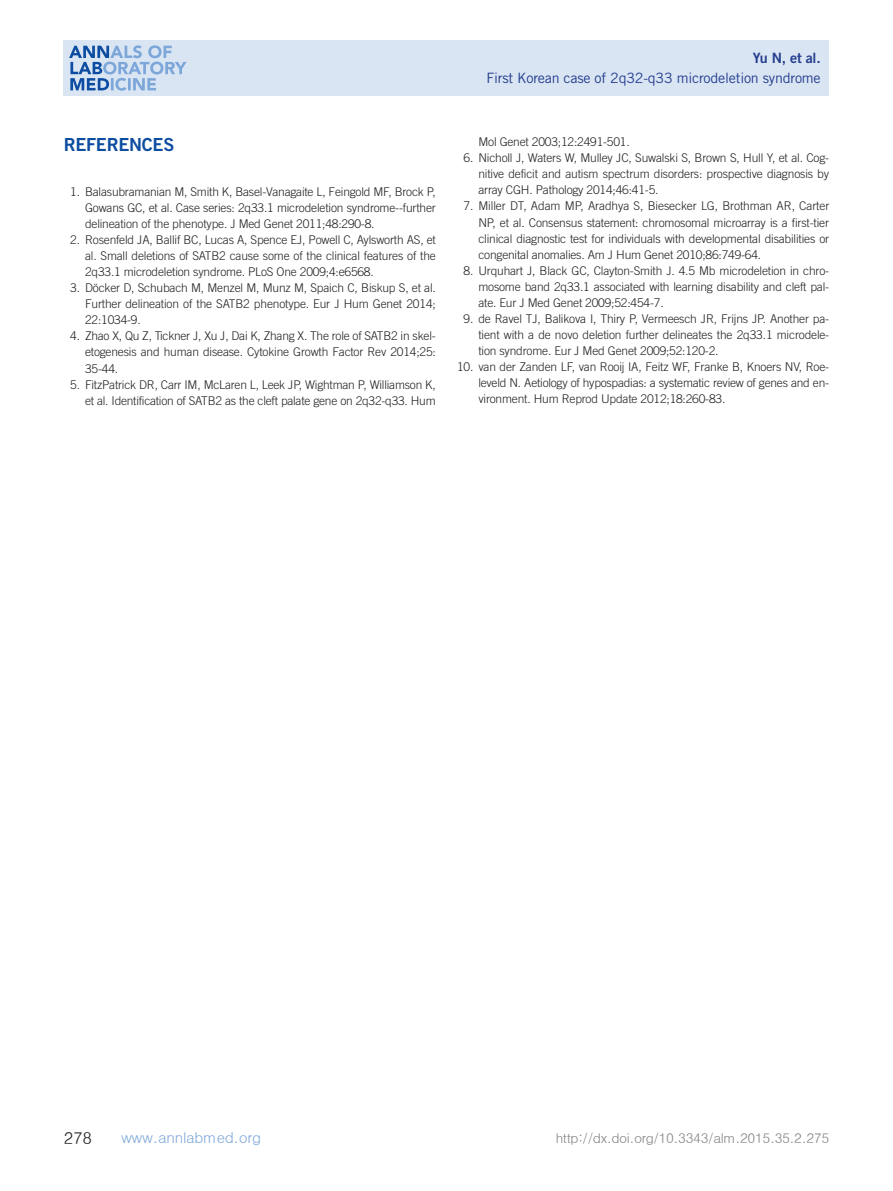
<style>
.page{position:relative;width:893px;height:1191px;background:#fff}
.page>*{position:absolute;margin:0;border:0;box-sizing:border-box;transform-origin:0 0}
.본문대제목{font:18px "Trade Gothic LT Std Bd 2";letter-spacing:-.015em;color:#0d4da1}
.t1{font:16.5px "Dotum";color:#231f20}
.t2{font:15px "Dotum";letter-spacing:-.02em;color:#7ca7d8}
.t3{font:14.25px "Trade Gothic LT Std";letter-spacing:-.015em;color:#253f8e}
.t4{font:14.25px "Trade Gothic LT Std Bd 2";color:#253f8e}
.t5{font:13.5px "Dotum";letter-spacing:-.03em;color:#808285}
.참고문헌_1{font:300 12px/16px "Trade Gothic LT Std";letter-spacing:-.015em;color:#231f20;text-align:justify}
.참고문헌_2{font:300 12px/16px "Trade Gothic LT Std";letter-spacing:-.015em;color:#231f20;text-align:justify}
</style>
<div class="page">
<div style="left:64px;top:40px;width:765px;height:56px;background:#dae5f4"></div>
<svg style="left:69px;top:45px;width:118px;height:46px"></svg>
<p class="본문대제목" style="left:64px;top:133px;width:112px">REFERENCES</p>
<p class="참고문헌_1" style="left:85px;top:183px;width:352px;text-indent:-15px">1. Balasubramanian M, Smith K, Basel-Vanagaite L, Feingold MF, Brock P, Gowans GC, et al. Case series: 2q33.1 microdeletion syndrome--further delineation of the phenotype. J Med Genet 2011;48:290-8.</p>
<p class="참고문헌_1" style="left:85px;top:231px;width:352px;text-indent:-15px">2. Rosenfeld JA, Ballif BC, Lucas A, Spence EJ, Powell C, Aylsworth AS, et al. Small deletions of SATB2 cause some of the clinical features of the 2q33.1 microdeletion syndrome. PLoS One 2009;4:e6568.</p>
<p class="참고문헌_1" style="left:85px;top:280px;width:352px;text-indent:-15px">3. Döcker D, Schubach M, Menzel M, Munz M, Spaich C, Biskup S, et al.<br>Further delineation of the SATB2 phenotype. Eur J Hum Genet 2014; 22:1034-9.</p>
<p class="참고문헌_1" style="left:85px;top:328px;width:352px;text-indent:-15px">4. Zhao X, Qu Z, Tickner J, Xu J, Dai K, Zhang X. The role of SATB2 in skel&shy;etogenesis and human disease. Cytokine Growth Factor Rev 2014;25:<br>35-44.</p>
<p class="참고문헌_1" style="left:70px;top:376px;width:367px;text-align:right">5. FitzPatrick DR, Carr IM, McLaren L, Leek JP, Wightman P, Williamson K, et al. Identification of SATB2 as the cleft palate gene on 2q32-q33. Hum</p>
<p class="t4" style="left:753px;top:49px;width:69px">Yu N, et al.</p>
<p class="t3" style="left:486px;top:69px;width:336px">First Korean case of 2q32-q33 microdeletion syndrome</p>
<p class="참고문헌_1" style="left:478px;top:134px;width:153px">Mol Genet 2003;12:2491-501.</p>
<p class="참고문헌_1" style="left:478px;top:150px;width:352px;text-indent:-15px">6. Nicholl J, Waters W, Mulley JC, Suwalski S, Brown S, Hull Y, et al. Cog&shy;nitive deficit and autism spectrum disorders: prospective diagnosis by array CGH. Pathology 2014;46:41-5.</p>
<p class="참고문헌_1" style="left:478px;top:198px;width:352px;text-indent:-15px">7. Miller DT, Adam MP, Aradhya S, Biesecker LG, Brothman AR, Carter NP, et al. Consensus statement: chromosomal microarray is a first-tier clinical diagnostic test for individuals with developmental disabilities or congenital anomalies. Am J Hum Genet 2010;86:749-64.</p>
<p class="참고문헌_1" style="left:478px;top:262px;width:352px;text-indent:-15px">8. Urquhart J, Black GC, Clayton-Smith J. 4.5 Mb microdeletion in chro&shy;mosome band 2q33.1 associated with learning disability and cleft pal&shy;ate. Eur J Med Genet 2009;52:454-7.</p>
<p class="참고문헌_1" style="left:478px;top:310px;width:352px;text-indent:-15px">9. de Ravel TJ, Balikova I, Thiry P, Vermeesch JR, Frijns JP. Another pa&shy;tient with a de novo deletion further delineates the 2q33.1 microdele&shy;tion syndrome. Eur J Med Genet 2009;52:120-2.</p>
<p class="참고문헌_2" style="left:478px;top:359px;width:352px;text-indent:-21px">10. van der Zanden LF, van Rooij IA, Feitz WF, Franke B, Knoers NV, Roe&shy;leveld N. Aetiology of hypospadias: a systematic review of genes and en&shy;vironment. Hum Reprod Update 2012;18:260-83.</p>
<h2 class="t1" style="left:64px;top:1129px;width:30px">278</h2>
<p class="t2" style="left:121px;top:1130px;width:142px">www.annlabmed.org</p>
<p class="t5" style="left:556px;top:1131px;width:275px">http://dx.doi.org/10.3343/alm.2015.35.2.275</p>
</div>
